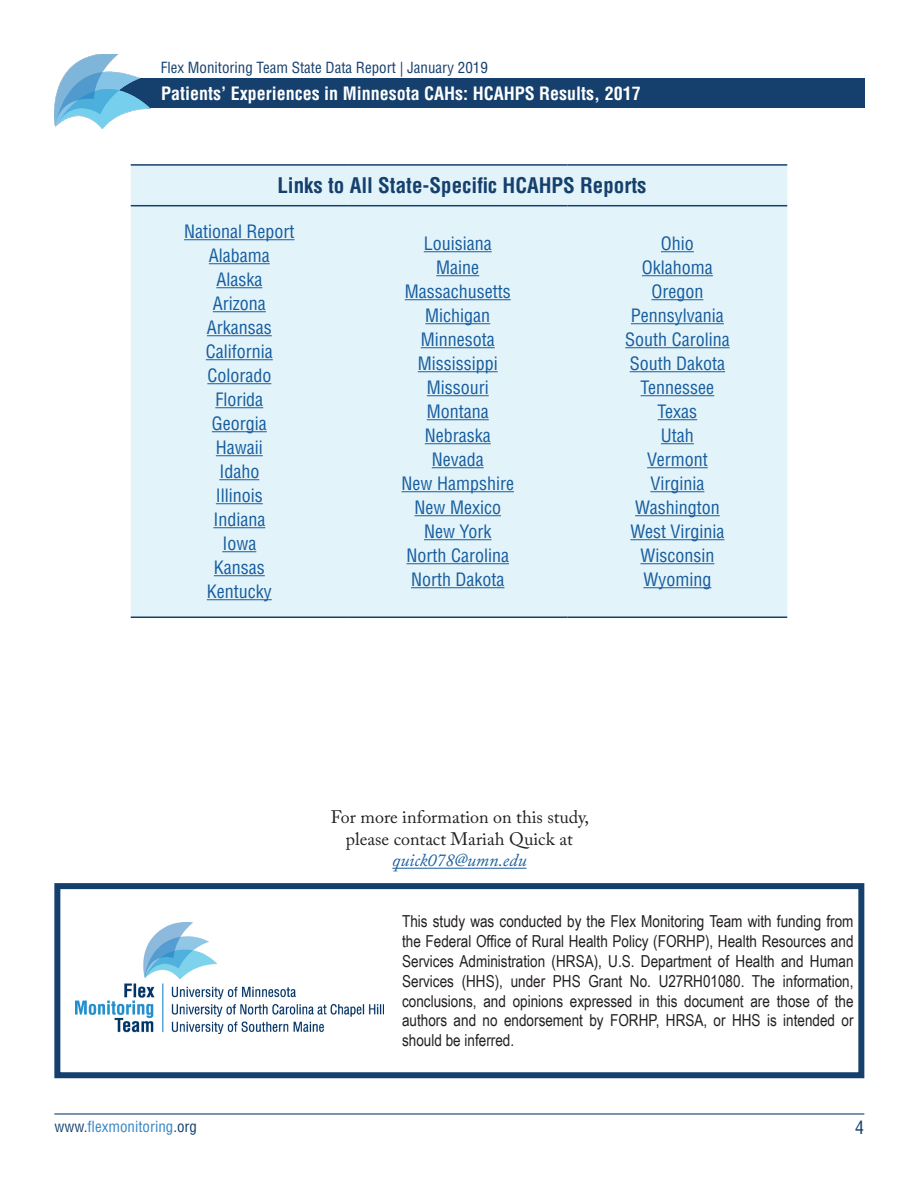
<style>
.page{position:relative;width:918px;height:1188px;background:#fff}
.page>*{position:absolute;margin:0;border:0;box-sizing:border-box;transform-origin:0 0}
.t1{font:700 condensed 21px "Helvetica LT Std";color:#15406d}
.t2{font:condensed 18px "Helvetica LT Pro";color:#175d9e}
.t3{font:18px "Adobe Caslon Pro";color:#231f20}
.t4{font:700 condensed 18px "Helvetica LT Std";color:#fff}
.t5{font:italic 18px "Adobe Caslon Pro";color:#175d9e}
.t6{font:condensed 18px "Helvetica LT Pro";color:#15406d}
.t7{font:16.5px/19.8px "Arial Narrow";color:#231f20;text-align:justify}
.t8{font:condensed 15px "Helvetica LT Pro";color:#15406d}
.t9{font:condensed 15px "Helvetica LT Pro";color:#3586c5}
.s1{color:#15406d}
</style>
<div class="page">
<hr style="left:54px;top:1113px;width:810px;height:2px;background:#15406d">
<hr style="left:392px;top:868px;width:134px;height:1px;background:#175d9e">
<div style="left:54px;top:883px;width:810px;height:195px;background:#fff;border:6px solid #15406d"></div>
<img style="left:76px;top:922px;width:308px;height:111px">
<div style="left:118px;top:79px;width:747px;height:29px;background:#15406d"></div>
<img style="left:54px;top:54px;width:97px;height:74px">
<div style="left:131px;top:166px;width:656px;height:451px;background:#e2f3fa"></div>
<hr style="left:131px;top:205px;width:217px;height:1px;background:#15406d">
<hr style="left:348px;top:205px;width:220px;height:1px;background:#15406d">
<hr style="left:568px;top:205px;width:219px;height:1px;background:#15406d">
<hr style="left:131px;top:164px;width:217px;height:2px;background:#15406d">
<hr style="left:348px;top:164px;width:220px;height:2px;background:#15406d">
<hr style="left:568px;top:164px;width:219px;height:2px;background:#15406d">
<hr style="left:131px;top:617px;width:217px;height:1px;background:#15406d">
<hr style="left:348px;top:617px;width:220px;height:1px;background:#15406d">
<hr style="left:568px;top:617px;width:219px;height:1px;background:#15406d">
<hr style="left:184px;top:239px;width:111px;height:1px;background:#175d9e">
<hr style="left:209px;top:263px;width:61px;height:1px;background:#175d9e">
<hr style="left:216px;top:287px;width:46px;height:1px;background:#175d9e">
<hr style="left:213px;top:311px;width:53px;height:1px;background:#175d9e">
<hr style="left:207px;top:335px;width:65px;height:1px;background:#175d9e">
<hr style="left:206px;top:359px;width:67px;height:1px;background:#175d9e">
<hr style="left:207px;top:383px;width:64px;height:1px;background:#175d9e">
<hr style="left:215px;top:407px;width:48px;height:1px;background:#175d9e">
<hr style="left:212px;top:431px;width:55px;height:1px;background:#175d9e">
<hr style="left:216px;top:455px;width:47px;height:1px;background:#175d9e">
<hr style="left:219px;top:479px;width:40px;height:1px;background:#175d9e">
<hr style="left:216px;top:503px;width:47px;height:1px;background:#175d9e">
<hr style="left:213px;top:527px;width:52px;height:1px;background:#175d9e">
<hr style="left:222px;top:551px;width:34px;height:1px;background:#175d9e">
<hr style="left:214px;top:575px;width:51px;height:1px;background:#175d9e">
<hr style="left:207px;top:599px;width:65px;height:1px;background:#175d9e">
<hr style="left:424px;top:251px;width:68px;height:1px;background:#175d9e">
<hr style="left:436px;top:275px;width:43px;height:1px;background:#175d9e">
<hr style="left:405px;top:299px;width:106px;height:1px;background:#175d9e">
<hr style="left:425px;top:323px;width:65px;height:1px;background:#175d9e">
<hr style="left:421px;top:347px;width:74px;height:1px;background:#175d9e">
<hr style="left:418px;top:371px;width:80px;height:1px;background:#175d9e">
<hr style="left:427px;top:395px;width:62px;height:1px;background:#175d9e">
<hr style="left:427px;top:419px;width:62px;height:1px;background:#175d9e">
<hr style="left:425px;top:443px;width:66px;height:1px;background:#175d9e">
<hr style="left:432px;top:467px;width:52px;height:1px;background:#175d9e">
<hr style="left:402px;top:491px;width:112px;height:1px;background:#175d9e">
<hr style="left:415px;top:515px;width:86px;height:1px;background:#175d9e">
<hr style="left:424px;top:539px;width:68px;height:1px;background:#175d9e">
<hr style="left:407px;top:563px;width:102px;height:1px;background:#175d9e">
<hr style="left:411px;top:587px;width:94px;height:1px;background:#175d9e">
<hr style="left:661px;top:251px;width:33px;height:1px;background:#175d9e">
<hr style="left:642px;top:275px;width:71px;height:1px;background:#175d9e">
<hr style="left:651px;top:299px;width:52px;height:1px;background:#175d9e">
<hr style="left:631px;top:323px;width:93px;height:1px;background:#175d9e">
<hr style="left:625px;top:347px;width:105px;height:1px;background:#175d9e">
<hr style="left:630px;top:371px;width:95px;height:1px;background:#175d9e">
<hr style="left:641px;top:395px;width:73px;height:1px;background:#175d9e">
<hr style="left:658px;top:419px;width:39px;height:1px;background:#175d9e">
<hr style="left:661px;top:443px;width:33px;height:1px;background:#175d9e">
<hr style="left:647px;top:467px;width:61px;height:1px;background:#175d9e">
<hr style="left:650px;top:491px;width:54px;height:1px;background:#175d9e">
<hr style="left:635px;top:515px;width:85px;height:1px;background:#175d9e">
<hr style="left:630px;top:539px;width:94px;height:1px;background:#175d9e">
<hr style="left:640px;top:563px;width:74px;height:1px;background:#175d9e">
<hr style="left:643px;top:587px;width:68px;height:1px;background:#175d9e">
<p class="t8" style="left:161px;top:58px;width:328px">Flex Monitoring Team State Data Report | January 2019</p>
<p class="t4" style="left:161px;top:82px;width:481px">Patients’ Experiences in Minnesota CAHs: HCAHPS Results, 2017</p>
<p class="t1" style="left:277px;top:172px;width:371px">Links to All State-Specific HCAHPS Reports</p>
<p class="t2" style="left:184px;top:220px;width:112px">National Report</p>
<p class="t2" style="left:209px;top:244px;width:62px">Alabama</p>
<p class="t2" style="left:216px;top:268px;width:47px">Alaska</p>
<p class="t2" style="left:213px;top:292px;width:54px">Arizona</p>
<p class="t2" style="left:207px;top:316px;width:66px">Arkansas</p>
<p class="t2" style="left:206px;top:340px;width:68px">California</p>
<p class="t2" style="left:207px;top:364px;width:65px">Colorado</p>
<p class="t2" style="left:215px;top:388px;width:49px">Florida</p>
<p class="t2" style="left:212px;top:412px;width:56px">Georgia</p>
<p class="t2" style="left:216px;top:436px;width:48px">Hawaii</p>
<p class="t2" style="left:219px;top:460px;width:41px">Idaho</p>
<p class="t2" style="left:216px;top:484px;width:48px">Illinois</p>
<p class="t2" style="left:213px;top:508px;width:53px">Indiana</p>
<p class="t2" style="left:222px;top:532px;width:36px">Iowa</p>
<p class="t2" style="left:214px;top:556px;width:52px">Kansas</p>
<p class="t2" style="left:207px;top:580px;width:66px">Kentucky</p>
<p class="t2" style="left:661px;top:232px;width:34px">Ohio</p>
<p class="t2" style="left:642px;top:256px;width:72px">Oklahoma</p>
<p class="t2" style="left:651px;top:280px;width:53px">Oregon</p>
<p class="t2" style="left:631px;top:304px;width:94px">Pennsylvania</p>
<p class="t2" style="left:625px;top:328px;width:106px">South Carolina</p>
<p class="t2" style="left:630px;top:352px;width:97px">South Dakota</p>
<p class="t2" style="left:641px;top:376px;width:75px">Tennessee</p>
<p class="t2" style="left:658px;top:400px;width:41px">Texas</p>
<p class="t2" style="left:661px;top:424px;width:34px">Utah</p>
<p class="t2" style="left:647px;top:448px;width:62px">Vermont</p>
<p class="t2" style="left:650px;top:472px;width:55px">Virginia</p>
<p class="t2" style="left:635px;top:496px;width:86px">Washington</p>
<p class="t2" style="left:630px;top:520px;width:96px">West Virginia</p>
<p class="t2" style="left:640px;top:544px;width:75px">Wisconsin</p>
<p class="t2" style="left:643px;top:568px;width:69px">Wyoming</p>
<p class="t2" style="left:424px;top:232px;width:69px">Louisiana</p>
<p class="t2" style="left:436px;top:256px;width:44px">Maine</p>
<p class="t2" style="left:405px;top:280px;width:107px">Massachusetts</p>
<p class="t2" style="left:425px;top:304px;width:66px">Michigan</p>
<p class="t2" style="left:421px;top:328px;width:75px">Minnesota</p>
<p class="t2" style="left:418px;top:352px;width:81px">Mississippi</p>
<p class="t2" style="left:427px;top:376px;width:63px">Missouri</p>
<p class="t2" style="left:427px;top:400px;width:63px">Montana</p>
<p class="t2" style="left:425px;top:424px;width:67px">Nebraska</p>
<p class="t2" style="left:432px;top:448px;width:53px">Nevada</p>
<p class="t2" style="left:402px;top:472px;width:114px">New Hampshire</p>
<p class="t2" style="left:415px;top:496px;width:88px">New Mexico</p>
<p class="t2" style="left:424px;top:520px;width:69px">New York</p>
<p class="t2" style="left:407px;top:544px;width:104px">North Carolina</p>
<p class="t2" style="left:411px;top:568px;width:95px">North Dakota</p>
<p class="t3" style="left:331px;top:806px;width:260px">For more information on this study,</p>
<p class="t3" style="left:346px;top:828px;width:228px">please contact Mariah Quick at</p>
<p class="t5" style="left:392px;top:850px;width:136px">quick078@umn.edu</p>
<p class="t7" style="left:402px;top:911px;width:453px">This study was conducted by the Flex Monitoring Team with funding from the Federal Office of Rural Health Policy (FORHP), Health Resources and Services Administration (HRSA), U.S. Department of Health and Human Services (HHS), under PHS Grant No. U27RH01080. The information, conclusions, and opinions expressed in this document are those of the authors and no endorsement by FORHP, HRSA, or HHS is intended or should be inferred.</p>
<p class="t9" style="left:54px;top:1117px;width:144px"><span class="s1">www.</span>flexmonitoring<span class="s1">.org</span></p>
<p class="t6" style="left:855px;top:1116px;width:10px">4</p>
</div>
